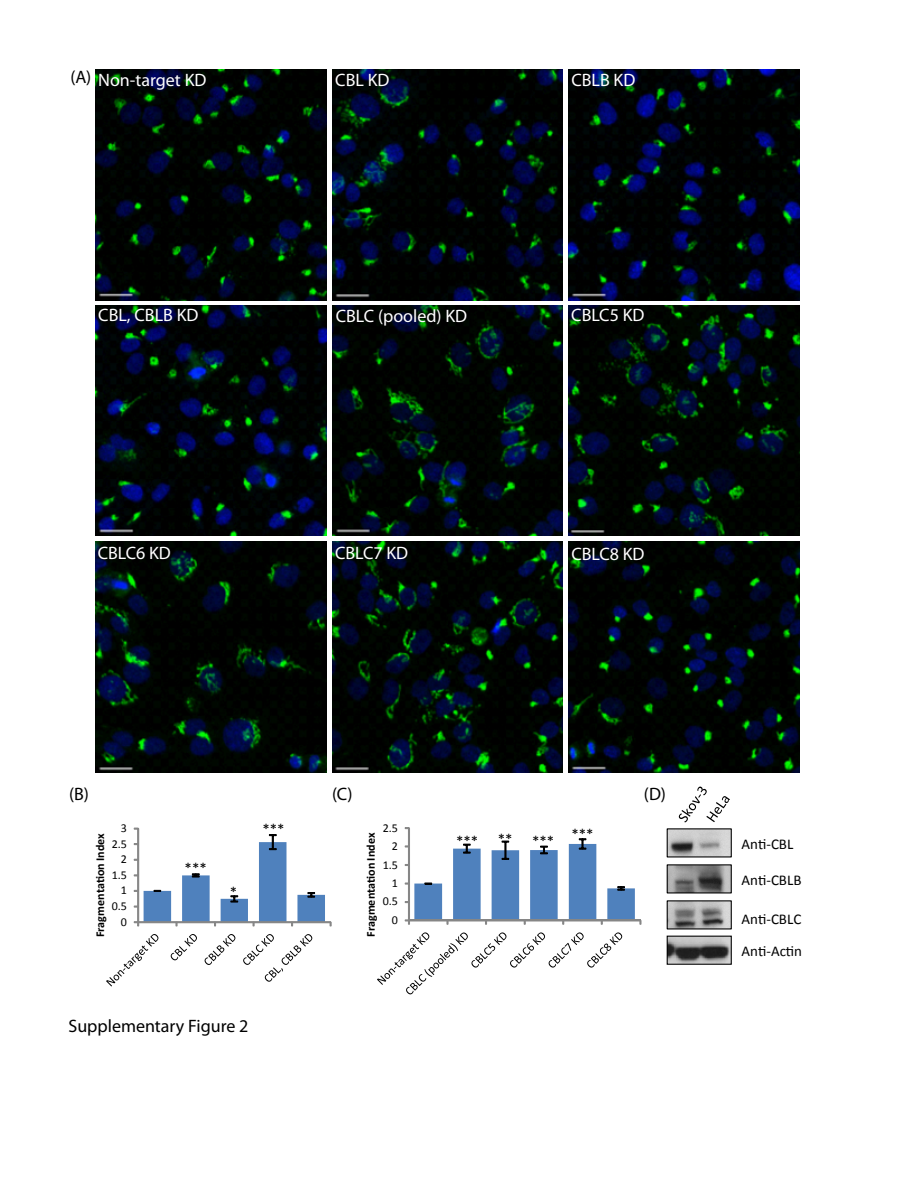
<style>
.page{position:relative;width:900px;height:1200px;background:#fff}
.page>*{position:absolute;margin:0;border:0;box-sizing:border-box;transform-origin:0 0}
.t1{font:18px "Myriad Pro";color:#fff}
.t2{font:18px "Myriad Pro";color:#000}
.t3{font:15px/32.7px "Calibri";color:#000}
.t4{font:700 12px "Calibri";color:#000}
.t5{font:12px "Calibri";color:#000}
</style>
<div class="page">
<img style="left:95px;top:69px;width:231px;height:231px">
<img style="left:332px;top:69px;width:231px;height:231px">
<img style="left:568px;top:69px;width:231px;height:231px">
<img style="left:95px;top:305px;width:231px;height:231px">
<img style="left:332px;top:305px;width:231px;height:231px">
<img style="left:568px;top:305px;width:231px;height:231px">
<img style="left:95px;top:542px;width:231px;height:230px">
<img style="left:332px;top:542px;width:231px;height:230px">
<img style="left:568px;top:542px;width:231px;height:230px">
<div style="left:408px;top:828px;width:2px;height:93px;border:1px solid #868686"></div>
<svg style="left:405px;top:839px;width:236px;height:85px"></svg>
<svg style="left:377px;top:932px;width:245px;height:62px"></svg>
<svg style="left:134px;top:828px;width:197px;height:98px"></svg>
<svg style="left:106px;top:934px;width:52px;height:52px"></svg>
<svg style="left:171px;top:934px;width:26px;height:26px"></svg>
<svg style="left:205px;top:934px;width:30px;height:31px"></svg>
<svg style="left:243px;top:934px;width:69px;height:48px"></svg>
<img style="left:669px;top:938px;width:61px;height:25px">
<div style="left:667px;top:936px;width:65px;height:29px;border:1px solid #000"></div>
<img style="left:669px;top:902px;width:61px;height:25px">
<div style="left:667px;top:900px;width:65px;height:29px;border:1px solid #000"></div>
<img style="left:669px;top:830px;width:61px;height:25px">
<div style="left:667px;top:828px;width:65px;height:29px;border:1px solid #000"></div>
<img style="left:669px;top:866px;width:61px;height:25px">
<div style="left:667px;top:864px;width:65px;height:29px;border:1px solid #000"></div>
<svg style="left:679px;top:787px;width:51px;height:35px"></svg>
<p class="t2" style="left:70px;top:66px;width:22px">(A)</p>
<p class="t1" style="left:98px;top:69px;width:110px">Non-target KD</p>
<p class="t1" style="left:335px;top:69px;width:56px">CBL KD</p>
<p class="t1" style="left:571px;top:69px;width:66px">CBLB KD</p>
<p class="t1" style="left:98px;top:304px;width:102px">CBL, CBLB KD</p>
<p class="t1" style="left:336px;top:305px;width:133px">CBLC (pooled) KD</p>
<p class="t1" style="left:571px;top:304px;width:75px">CBLC5 KD</p>
<p class="t1" style="left:98px;top:542px;width:75px">CBLC6 KD</p>
<p class="t1" style="left:335px;top:542px;width:75px">CBLC7 KD</p>
<p class="t1" style="left:571px;top:543px;width:75px">CBLC8 KD</p>
<p class="t2" style="left:69px;top:783px;width:21px">(B)</p>
<p class="t2" style="left:332px;top:782px;width:22px">(C)</p>
<p class="t2" style="left:644px;top:782px;width:24px">(D)</p>
<p class="t3" style="left:262px;top:812px;width:24px">***</p>
<p class="t5" style="left:383px;top:820px;width:17px">2.5</p>
<p class="t5" style="left:121px;top:820px;width:8px">3</p>
<p class="t3" style="left:571px;top:818px;width:24px">***</p>
<p class="t4" style="left:363px;top:937px;width:106px;rotate:-90deg">Fragmentation Index</p>
<p class="t4" style="left:92px;top:937px;width:106px;rotate:-90deg">Fragmentation Index</p>
<p class="t3" style="left:742px;top:827px;width:53px">Anti-CBL</p>
<p class="t3" style="left:456px;top:824px;width:24px">***</p>
<p class="t3" style="left:498px;top:823px;width:16px">**</p>
<p class="t3" style="left:532px;top:825px;width:24px">***</p>
<p class="t5" style="left:112px;top:836px;width:17px">2.5</p>
<p class="t5" style="left:392px;top:838px;width:8px">2</p>
<p class="t5" style="left:121px;top:852px;width:8px">2</p>
<p class="t5" style="left:383px;top:857px;width:17px">1.5</p>
<p class="t3" style="left:185px;top:851px;width:24px">***</p>
<p class="t5" style="left:112px;top:867px;width:17px">1.5</p>
<p class="t3" style="left:742px;top:863px;width:61px">Anti-CBLB</p>
<p class="t3" style="left:742px;top:902px;width:62px">Anti-CBLC<br>Anti-Actin</p>
<p class="t5" style="left:392px;top:875px;width:8px">1</p>
<p class="t5" style="left:121px;top:883px;width:8px">1</p>
<p class="t3" style="left:230px;top:876px;width:9px">*</p>
<p class="t5" style="left:383px;top:894px;width:17px">0.5</p>
<p class="t5" style="left:112px;top:898px;width:17px">0.5</p>
<p class="t5" style="left:392px;top:912px;width:8px">0</p>
<p class="t5" style="left:121px;top:914px;width:8px">0</p>
<p class="t2" style="left:68px;top:1015px;width:182px">Supplementary Figure 2</p>
</div>
